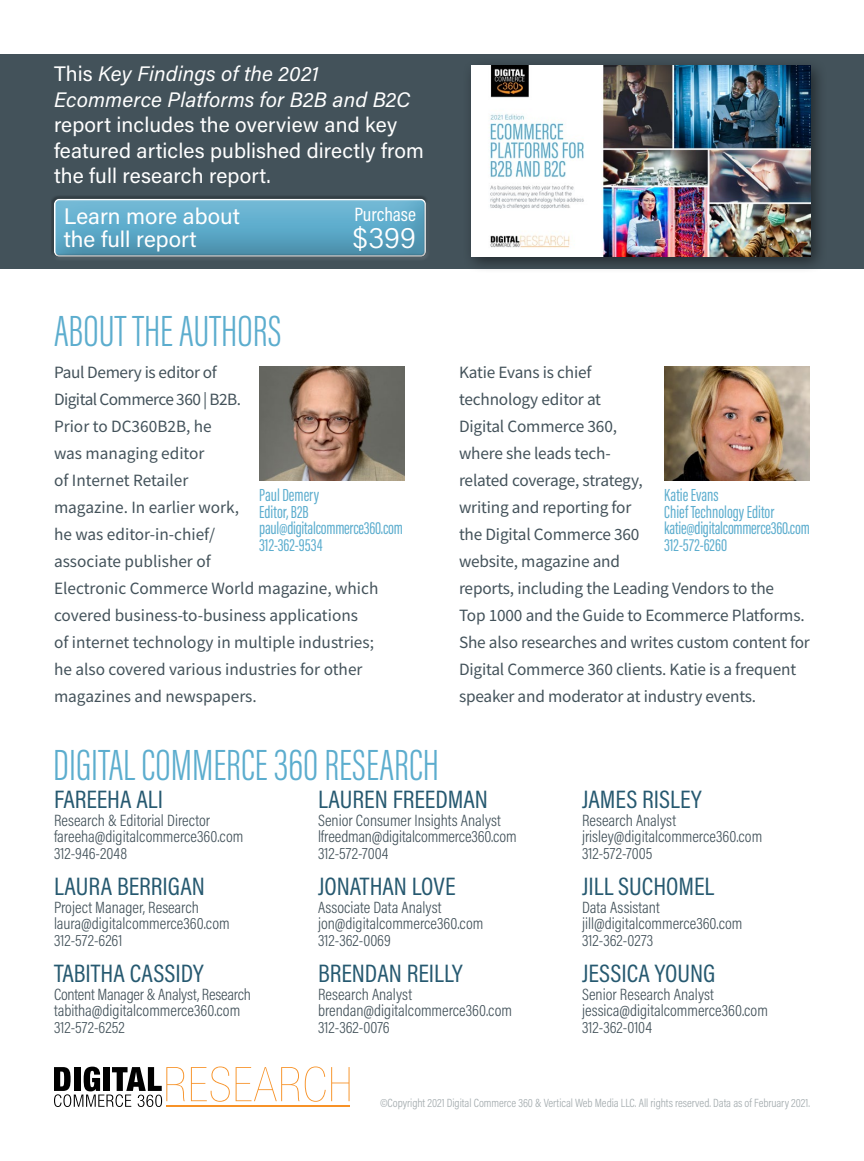
<style>
.page{position:relative;width:864px;height:1161px;background:#fff}
.page>*{position:absolute;margin:0;border:0;box-sizing:border-box;transform-origin:0 0}
.t1{font:300 45px "Acumin Pro Extra Cond";color:#5cadce}
.t2{font:300 30px "Acumin Pro";color:#fff}
.t3{font:25.5px "Acumin Pro Cond";color:#265970}
.t4{font:22.5px/23.2px "Acumin Pro";color:#fff}
.t5{font:21px/25.5px "Acumin Pro";letter-spacing:.005em;color:#fff}
.t6{font:italic 21px/25.5px "Acumin Pro";letter-spacing:.005em;color:#fff}
.t7{font:19.5px "Acumin Pro Cond";letter-spacing:-.005em;color:#fff}
.t8{font:18px/16.5px "Acumin Pro Extra Cond";letter-spacing:-.005em;color:#5cadce}
.t9{font:17.25px/27px "Source Sans Pro";letter-spacing:-.01em;color:#43525a}
.t10{font:300 16.5px/16.5px "Acumin Pro Cond";color:#43525a}
.t11{font:300 12px "Acumin Pro Cond";letter-spacing:-.005em;color:#a1a9ac}
.s1{font-style:normal}
.s2{font-size:15px}
</style>
<div class="page">
<svg style="left:54px;top:1067px;width:131px;height:40px"></svg>
<svg style="left:191px;top:1067px;width:39px;height:35px"></svg>
<svg style="left:236px;top:1067px;width:114px;height:35px"></svg>
<hr style="left:166px;top:1105px;width:184px;height:2px;background:#f79227">
<img style="left:259px;top:366px;width:146px;height:114px">
<img style="left:664px;top:366px;width:146px;height:114px">
<div style="left:0;top:54px;width:864px;height:214px;background:#43525a"></div>
<div style="left:463px;top:57px;width:365px;height:217px;background:#000;opacity:.5"></div>
<img style="left:471px;top:66px;width:339px;height:190px">
<div style="left:50px;top:195px;width:379px;height:61px;background:#37434a"></div>
<div style="left:51px;top:199px;width:379px;height:62px;background:#000;opacity:.25"></div>
<p class="t6" style="left:54px;top:60px;width:358px"><span class="s1">This</span> Key Findings of the 2021<br>Ecommerce Platforms for B2B and B2C</p>
<p class="t5" style="left:54px;top:111px;width:371px">report includes the overview and key featured articles published directly from the full research report.</p>
<p class="t7" style="left:354px;top:201px;width:63px">Purchase</p>
<h2 class="t2" style="left:353px;top:217px;width:65px">$399</h2>
<h3 class="t4" style="left:64px;top:203px;width:178px">Learn more about the full report</h3>
<h1 class="t1" style="left:54px;top:304px;width:229px">ABOUT THE AUTHORS</h1>
<p class="t9" style="left:54px;top:358px;width:326px">Paul Demery is editor of<br>Digital Commerce 360 | B2B.<br>Prior to DC360B2B, he<br>was managing editor<br>of Internet Retailer<br>magazine. In earlier work,<br>he was editor-in-chief/<br>associate publisher of<br>Electronic Commerce World magazine, which covered business-to-business applications<br>of internet technology in multiple industries; he also covered various industries for other magazines and newspapers.</p>
<p class="t9" style="left:459px;top:358px;width:352px">Katie Evans is chief<br>technology editor at<br>Digital Commerce 360,<br>where she leads tech-<br>related coverage, strategy,<br>writing and reporting for<br>the Digital Commerce 360<br>website, magazine and<br>reports, including the Leading Vendors to the<br>Top 1000 and the Guide to Ecommerce Platforms.<br>She also researches and writes custom content for<br>Digital Commerce 360 clients. Katie is a frequent speaker and moderator at industry events.</p>
<p class="t8" style="left:259px;top:487px;width:145px">Paul Demery<br>Editor, B2B paul<span class="s2">@</span>digitalcommerce360.com<br>312-362-9534</p>
<p class="t8" style="left:664px;top:487px;width:147px">Katie Evans<br>Chief Technology Editor katie<span class="s2">@</span>digitalcommerce360.com<br>312-572-6260</p>
<h1 class="t1" style="left:53px;top:738px;width:387px">DIGITAL COMMERCE 360 RESEARCH</h1>
<h3 class="t3" style="left:54px;top:782px;width:111px">FAREEHA ALI</h3>
<p class="t10" style="left:54px;top:811px;width:191px">Research &amp; Editorial Director fareeha@digitalcommerce360.com<br>312-946-2048</p>
<h3 class="t3" style="left:54px;top:869px;width:153px">LAURA BERRIGAN</h3>
<p class="t10" style="left:54px;top:898px;width:177px">Project Manager, Research laura@digitalcommerce360.com<br>312-572-6261</p>
<h3 class="t3" style="left:54px;top:956px;width:151px">TABITHA CASSIDY</h3>
<p class="t10" style="left:54px;top:985px;width:199px">Content Manager &amp; Analyst, Research tabitha@digitalcommerce360.com<br>312-572-6252</p>
<h3 class="t3" style="left:318px;top:782px;width:171px">LAUREN FREEDMAN</h3>
<p class="t10" style="left:318px;top:811px;width:200px">Senior Consumer Insights Analyst lfreedman@digitalcommerce360.com<br>312-572-7004</p>
<h3 class="t3" style="left:318px;top:869px;width:139px">JONATHAN LOVE</h3>
<p class="t10" style="left:318px;top:898px;width:167px">Associate Data Analyst jon@digitalcommerce360.com<br>312-362-0069</p>
<h3 class="t3" style="left:318px;top:956px;width:146px">BRENDAN REILLY</h3>
<p class="t10" style="left:318px;top:985px;width:196px">Research Analyst brendan@digitalcommerce360.com<br>312-362-0076</p>
<h3 class="t3" style="left:582px;top:782px;width:121px">JAMES RISLEY</h3>
<p class="t10" style="left:582px;top:811px;width:182px">Research Analyst jrisley@digitalcommerce360.com<br>312-572-7005</p>
<h3 class="t3" style="left:582px;top:869px;width:134px">JILL SUCHOMEL</h3>
<p class="t10" style="left:582px;top:898px;width:162px">Data Assistant jill@digitalcommerce360.com<br>312-362-0273</p>
<h3 class="t3" style="left:582px;top:956px;width:135px">JESSICA YOUNG</h3>
<p class="t10" style="left:582px;top:985px;width:187px">Senior Research Analyst jessica@digitalcommerce360.com<br>312-362-0104</p>
<p class="t11" style="left:380px;top:1095px;width:431px">©Copyright 2021 Digital Commerce 360 &amp; Vertical Web Media LLC. All rights reserved. Data as of February 2021.</p>
</div>
